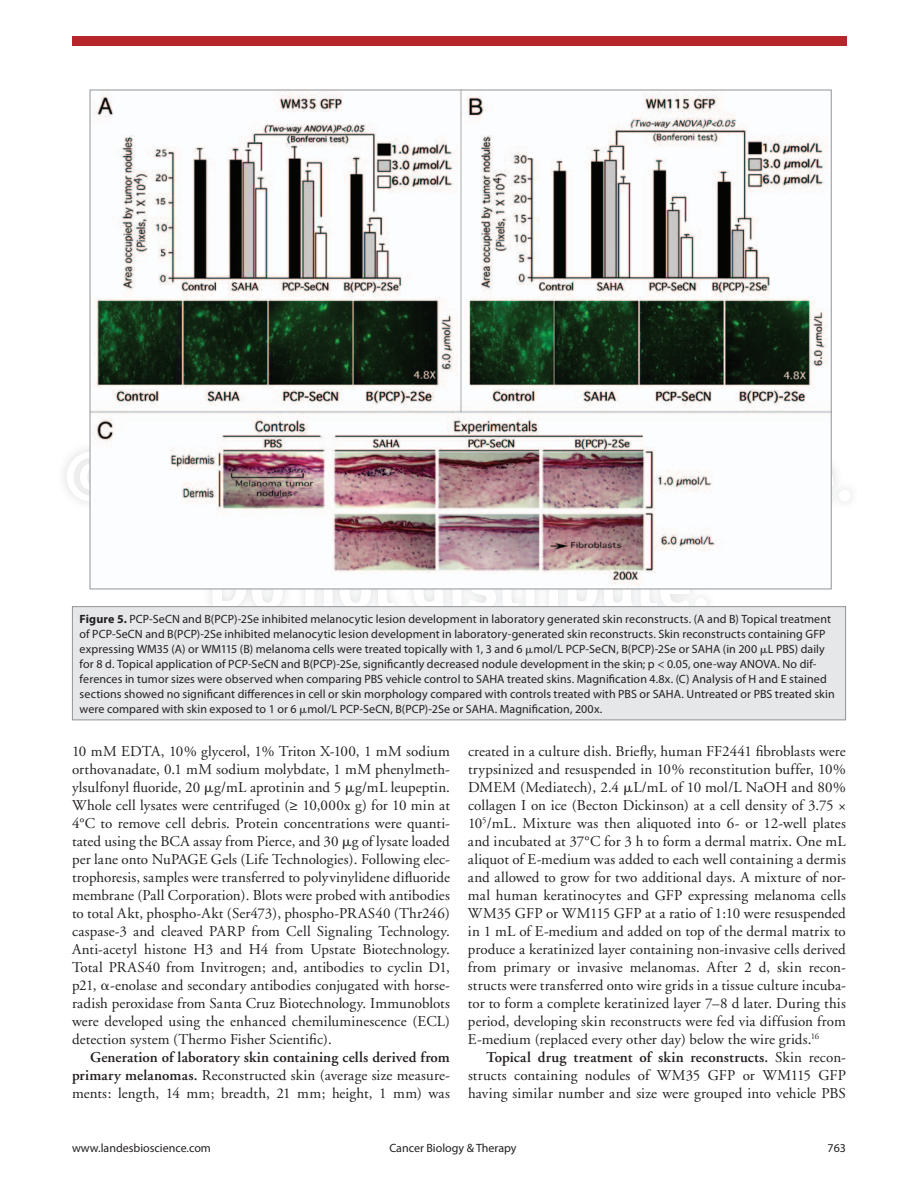
<style>
.page{position:relative;width:918px;height:1188px;background:#fff}
.page>*{position:absolute;margin:0;border:0;box-sizing:border-box;transform-origin:0 0}
.t1{font:67.5px "Meta Bold LF";color:#fff}
.t2{font:15px/18px "Adobe Garamond";letter-spacing:.005em;color:#231f20;text-align:justify}
.t3{font:12px/15px "Myriad Pro";letter-spacing:.01em;color:#231f20}
.s1{font-weight:700}
.s2{font-family:"Universal Std Greekw Math Pi"}
.s3{font-family:"Myriad Pro"}
.s4{font-weight:600}
</style>
<div class="page">
<img style="left:64px;top:442px;width:788px;height:164px">
<div style="left:72px;top:36px;width:774px;height:10px;background:#b7262b"></div>
<div style="left:72px;top:607px;width:774px;height:113px;background:#e6e7e9"></div>
<div style="left:72px;top:606px;width:774px;height:114px;border:1px solid #939598"></div>
<img style="left:92px;top:92px;width:738px;height:495px">
<h1 class="t1" style="left:208px;top:545px;width:504px">Do not distribute.</h1>
<p class="t3" style="left:80px;top:611px;width:753px"><span class="s1">Figure 5.</span> PCP-SeCN and B(PCP)-2Se inhibited melanocytic lesion development in laboratory generated skin reconstructs. (A and B) Topical treatment of PCP-SeCN and B(PCP)-2Se inhibited melanocytic lesion development in laboratory-generated skin reconstructs. Skin reconstructs containing GFP expressing WM35 (A) or WM115 (B) melanoma cells were treated topically with 1, 3 and 6 <span class="s2">μ</span>mol/L PCP-SeCN, B(PCP)-2Se or SAHA</p>
<p class="t3" style="left:80px;top:641px;width:747px;text-indent:643px">(in 200 <span class="s2">μ</span>L PBS) daily for 8 d. Topical application of PCP-SeCN and B(PCP)-2Se, significantly decreased nodule development in the skin; p &lt; 0.05, one-way ANOVA. No dif&shy;ferences in tumor sizes were observed when comparing PBS vehicle control to SAHA</p>
<p class="t3" style="left:80px;top:671px;width:749px;text-indent:428px">treated skins. Magnification 4.8x. (C) Analysis of H and E stained sections showed no significant differences in cell or skin morphology compared with controls treated with PBS or SAHA</p>
<p class="t3" style="left:682px;top:686px;width:155px">. Untreated or PBS treated skin</p>
<p class="t3" style="left:80px;top:701px;width:395px">were compared with skin exposed to 1 or 6 <span class="s2">μ</span>mol/L PCP-SeCN, B(PCP)-2Se or SAHA</p>
<p class="t3" style="left:495px;top:701px;width:109px">. Magnification, 200x.</p>
<p class="t2" style="left:72px;top:743px;width:380px">10 mM EDTA, 10% glycerol, 1% Triton X-100, 1 mM sodium orthovanadate, 0.1 mM sodium molybdate, 1 mM phenylmeth&shy;ylsulfonyl fluoride, 20 <span class="s2">μ</span>g/mL aprotinin and 5 <span class="s2">μ</span>g/mL leupeptin.<br>Whole cell lysates were centrifuged (<span class="s3">≥</span> 10,000x g) for 10 min at 4°C to remove cell debris. Protein concentrations were quanti&shy;tated using the BCA assay from Pierce, and 30 <span class="s2">μ</span>g of lysate loaded per lane onto NuPAGE Gels (Life Technologies). Following elec&shy;trophoresis, samples were transferred to polyvinylidene difluoride membrane (Pall Corporation). Blots were probed with antibodies to total Akt, phospho-Akt (Ser473), phospho-PRAS40 (Thr246) caspase-3 and cleaved PARP from Cell Signaling Technology.<br>Anti-acetyl histone H3 and H4 from Upstate Biotechnology.<br>Total PRAS40 from Invitrogen; and, antibodies to cyclin D1, p21, <span class="s2">α</span>-enolase and secondary antibodies conjugated with horse&shy;radish peroxidase from Santa Cruz Biotechnology. Immunoblots were developed using the enhanced chemiluminescence (ECL) detection system (Thermo Fisher Scientific).</p>
<p class="t2" style="left:72px;top:1049px;width:379px;text-indent:18px"><span class="s4">Generation of laboratory skin containing cells derived from primary melanomas.</span> Reconstructed skin (average size measure&shy;ments: length, 14 mm; breadth, 21 mm; height, 1 mm) was</p>
<p class="t2" style="left:468px;top:743px;width:380px">created in a culture dish. Briefly, human FF2441 fibroblasts were trypsinized and resuspended in 10% reconstitution buffer, 10% DMEM (Mediatech), 2.4 <span class="s2">μ</span>L/mL of 10 mol/L NaOH and 80% collagen I on ice (Becton Dickinson) at a cell density of 3.75 × 10<sup>5</sup>/mL. Mixture was then aliquoted into 6- or 12-well plates and incubated at 37°C for 3 h to form a dermal matrix. One mL aliquot of E-medium was added to each well containing a dermis and allowed to grow for two additional days. A mixture of nor&shy;mal human keratinocytes and GFP expressing melanoma cells WM35 GFP or WM115 GFP at a ratio of 1:10 were resuspended in 1 mL of E-medium and added on top of the dermal matrix to produce a keratinized layer containing non-invasive cells derived from primary or invasive melanomas. After 2 d, skin recon&shy;structs were transferred onto wire grids in a tissue culture incuba&shy;tor to form a complete keratinized layer 7–8 d later. During this period, developing skin reconstructs were fed via diffusion from E-medium (replaced every other day) below the wire grids.<sup>16</sup></p>
<p class="t2" style="left:468px;top:1049px;width:379px;text-indent:18px"><span class="s4">Topical drug treatment of skin reconstructs.</span> Skin recon&shy;structs containing nodules of WM35 GFP or WM115 GFP having similar number and size were grouped into vehicle PBS</p>
<p class="t3" style="left:72px;top:1140px;width:140px">www.landesbioscience.com</p>
<p class="t3" style="left:389px;top:1140px;width:129px">Cancer Biology &amp; Therapy</p>
<p class="t3" style="left:828px;top:1140px;width:20px">763</p>
</div>
